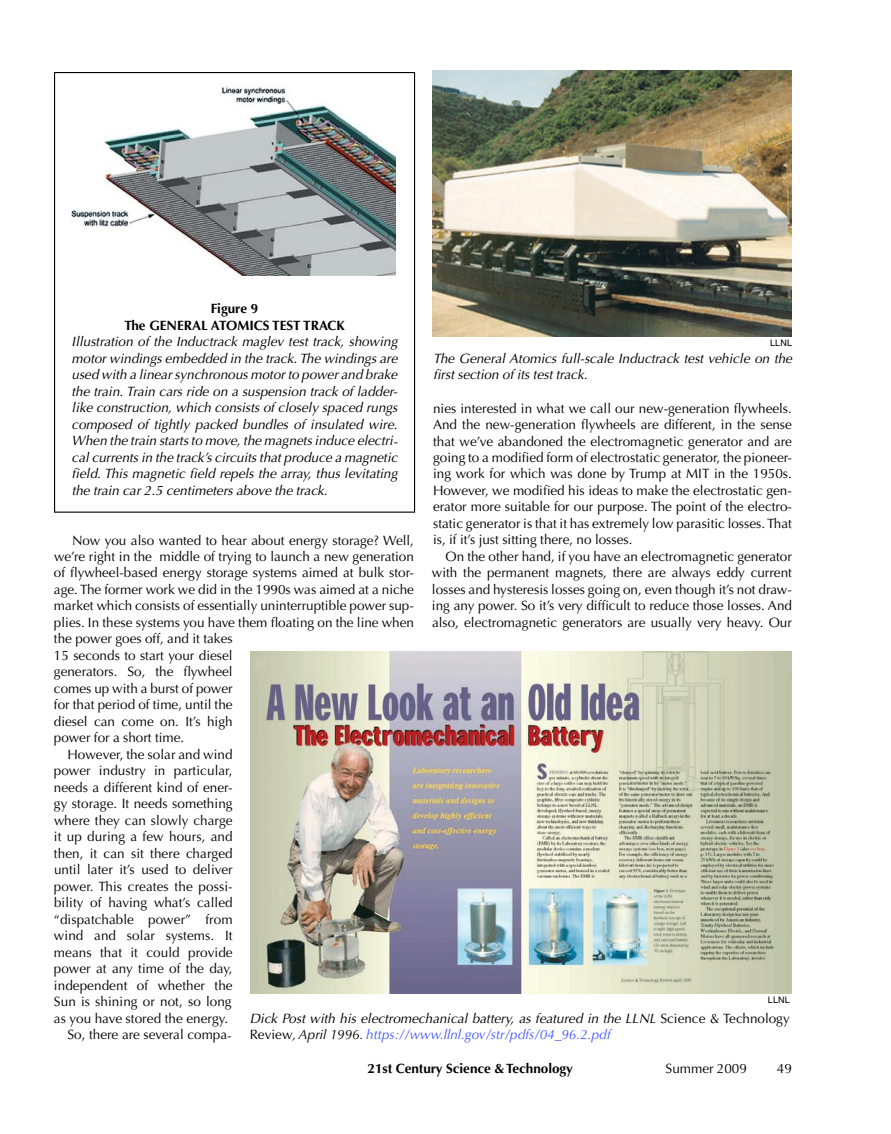
<style>
.page{position:relative;width:891px;height:1134px;background:#fff}
.page>*{position:absolute;margin:0;border:0;box-sizing:border-box;transform-origin:0 0}
.t1{font:13.5px/16.5px "Optima";color:#000;text-align:justify}
.t2{font:italic 13.5px/16.5px "Optima";color:#000}
.t3{font:700 13.5px/16.5px "Optima";color:#000;text-align:center}
.t4{font:9px "Helvetica";letter-spacing:.01em;color:#000}
.s1{font-style:normal}
.s2{font-style:inherit}
.s3{color:#4055ff}
</style>
<div class="page">
<img style="left:432px;top:70px;width:360px;height:267px">
<img style="left:251px;top:651px;width:541px;height:342px">
<div style="left:54px;top:72px;width:361px;height:441px;border:1px solid #000"></div>
<img style="left:72px;top:87px;width:324px;height:188px">
<p class="t3" style="left:124px;top:301px;width:222px">Figure 9<br>The GENERAL ATOMICS TEST TRACK</p>
<p class="t2" style="left:72px;top:334px;width:328px;text-align:justify">Illustration of the Inductrack maglev test track, showing motor windings embedded in the track. The windings are used with a linear synchronous motor to power and brake the train. Train cars ride on a suspension track of ladder&shy;like construction, which consists of closely spaced rungs composed of tightly packed bundles of insulated wire.<br>When the train starts to move, the magnets induce electri&shy;cal currents in the track’s circuits that produce a magnetic field. This magnetic field repels the array, thus levitating the train car 2.5 centimeters above the track.</p>
<p class="t4" style="left:770px;top:338px;width:23px">LLNL</p>
<p class="t2" style="left:433px;top:350px;width:360px">The General Atomics full-scale Inductrack test vehicle on the first section of its test track.</p>
<p class="t1" style="left:433px;top:400px;width:360px">nies interested in what we call our new-generation flywheels.<br>And the new-generation flywheels are different, in the sense that we’ve abandoned the electromagnetic generator and are going to a modified form of electrostatic generator, the pioneer&shy;ing work for which was done by Trump at MIT in the 1950s.<br>However, we modified his ideas to make the electrostatic gen&shy;erator more suitable for our purpose. The point of the electro&shy;static generator is that it has extremely low parasitic losses.That is, if it’s just sitting there, no losses.</p>
<p class="t1" style="left:432px;top:548px;width:362px;text-indent:13px">On the other hand, if you have an electromagnetic generator with the permanent magnets, there are always eddy current losses and hysteresis losses going on, even though it’s not draw&shy;ing any power. So it’s very difficult to reduce those losses. And also, electromagnetic generators are usually very heavy. Our</p>
<p class="t1" style="left:72px;top:532px;width:343px">Now you also wanted to hear about energy storage? Well,</p>
<p class="t1" style="left:54px;top:548px;width:361px">we’re right in the middle of trying to launch a new generation</p>
<p class="t1" style="left:54px;top:565px;width:362px">of flywheel-based energy storage systems aimed at bulk stor-</p>
<p class="t1" style="left:54px;top:581px;width:361px">age. The former work we did in the 1990s was aimed at a niche</p>
<p class="t1" style="left:54px;top:598px;width:362px">market which consists of essentially uninterruptible power sup-</p>
<p class="t1" style="left:54px;top:614px;width:361px">plies. In these systems you have them floating on the line when</p>
<p class="t1" style="left:54px;top:631px;width:180px">the power goes off, and it takes</p>
<p class="t1" style="left:54px;top:647px;width:180px">15 seconds to start your diesel</p>
<p class="t1" style="left:54px;top:664px;width:180px">generators. So, the flywheel</p>
<p class="t1" style="left:54px;top:680px;width:180px">comes up with a burst of power</p>
<p class="t1" style="left:54px;top:697px;width:180px">for that period of time, until the</p>
<p class="t1" style="left:54px;top:713px;width:180px">diesel can come on. It’s high</p>
<p class="t1" style="left:54px;top:730px;width:132px">power for a short time.</p>
<p class="t1" style="left:67px;top:746px;width:167px">However, the solar and wind</p>
<p class="t1" style="left:54px;top:763px;width:180px">power industry in particular,</p>
<p class="t1" style="left:54px;top:779px;width:180px">needs a different kind of ener-</p>
<p class="t1" style="left:54px;top:796px;width:180px">gy storage. It needs something</p>
<p class="t1" style="left:54px;top:812px;width:180px">where they can slowly charge</p>
<p class="t1" style="left:54px;top:829px;width:180px">it up during a few hours, and</p>
<p class="t1" style="left:54px;top:845px;width:180px">then, it can sit there charged</p>
<p class="t1" style="left:54px;top:862px;width:180px">until later it’s used to deliver</p>
<p class="t1" style="left:54px;top:878px;width:180px">power. This creates the possi-</p>
<p class="t1" style="left:54px;top:895px;width:180px">bility of having what’s called</p>
<p class="t1" style="left:54px;top:911px;width:180px">“dispatchable power” from</p>
<p class="t1" style="left:54px;top:928px;width:180px">wind and solar systems. It</p>
<p class="t1" style="left:54px;top:944px;width:180px">means that it could provide</p>
<p class="t1" style="left:54px;top:961px;width:180px">power at any time of the day,</p>
<p class="t1" style="left:54px;top:977px;width:180px">independent of whether the</p>
<p class="t1" style="left:54px;top:994px;width:179px">Sun is shining or not, so long</p>
<p class="t1" style="left:54px;top:1010px;width:176px">as you have stored the energy.</p>
<p class="t1" style="left:67px;top:1027px;width:166px">So, there are several compa-</p>
<p class="t4" style="left:768px;top:994px;width:23px">LLNL</p>
<p class="t2" style="left:250px;top:1010px;width:542px">Dick Post with his electromechanical battery, as featured in the LLNL <span class="s1">Science &amp; Technology<br>Review</span><span class="s2">, April 1996.</span> <span class="s3">https://www.llnl.gov/str/pdfs/04_96.2.pdf</span></p>
<p class="t3" style="left:368px;top:1060px;width:207px">21st Century Science &amp; Technology</p>
<p class="t1" style="left:666px;top:1060px;width:83px">Summer 2009</p>
<p class="t1" style="left:777px;top:1060px;width:17px">49</p>
</div>
